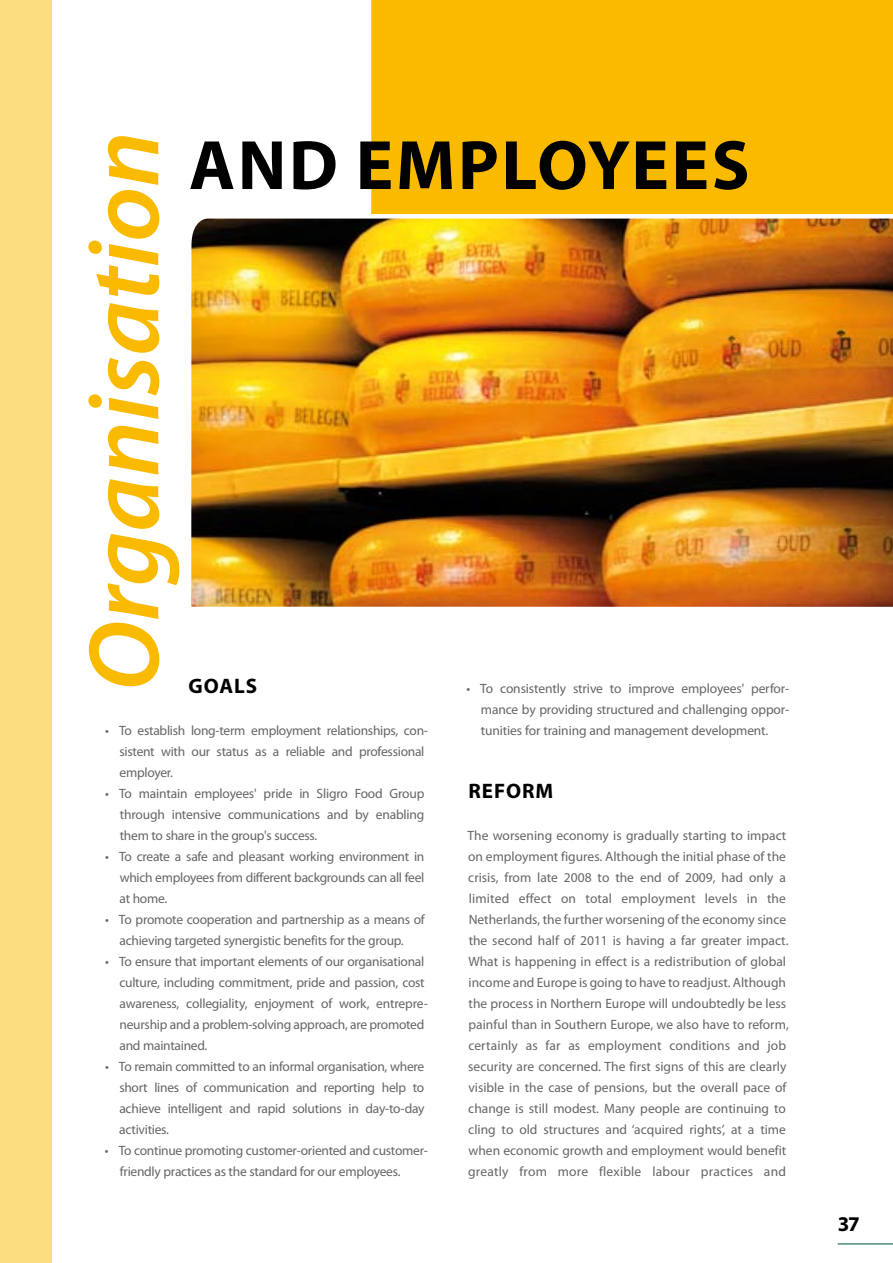
<style>
.page{position:relative;width:893px;height:1263px;background:#fff}
.page>*{position:absolute;margin:0;border:0;box-sizing:border-box;transform-origin:0 0}
.t1{font:italic 600 101.25px "Myriad Pro";color:#faba00}
.t2{font:700 70.5px "Myriad Pro";letter-spacing:.035em;color:#000}
.t3{font:700 21px "Myriad Pro";letter-spacing:.045em;color:#000}
.t4{font:13.5px/21px "Myriad Pro";letter-spacing:-.01em;color:#646567}
</style>
<div class="page">
<div style="left:371px;top:0;width:522px;height:212px;background:#faba00"></div>
<div style="left:0;top:0;width:51px;height:1263px;background:#fcdd80"></div>
<hr style="left:838px;top:1243px;width:55px;height:1px;background:#00513b">
<img style="left:191px;top:212px;width:702px;height:395px">
<h1 class="t1" style="left:60px;top:691px;width:561px;rotate:-90deg">Organisation</h1>
<h2 class="t2" style="left:189px;top:119px;width:562px">AND EMPLOYEES</h2>
<h3 class="t3" style="left:189px;top:672px;width:70px">GOALS</h3>
<p class="t4" style="left:119px;top:720px;width:310px;text-indent:-14px">• To establish long-term employment relationships, con&shy;sistent with our status as a reliable and professional employer.</p>
<p class="t4" style="left:120px;top:783px;width:306px;text-align:justify;text-indent:-15px">• To maintain employees' pride in Sligro Food Group through intensive communications and by enabling them to share in the group's success.</p>
<p class="t4" style="left:119px;top:846px;width:306px;text-align:justify;text-indent:-14px">• To create a safe and pleasant working environment in which employees from different backgrounds can all feel at home.</p>
<p class="t4" style="left:105px;top:909px;width:321px;text-align:center">• To promote cooperation and partnership as a means of achieving targeted synergistic benefits for the group.</p>
<p class="t4" style="left:119px;top:951px;width:310px;text-indent:-14px">• To ensure that important elements of our organisational culture, including commitment, pride and passion, cost awareness, collegiality, enjoyment of work, entrepre&shy;neurship and a problem-solving approach, are promoted and maintained.</p>
<p class="t4" style="left:119px;top:1056px;width:307px;text-align:justify;text-indent:-14px">• To remain committed to an informal organisation, where short lines of communication and reporting help to achieve intelligent and rapid solutions in day-to-day activities.</p>
<p class="t4" style="left:120px;top:1140px;width:310px;text-indent:-15px">• To continue promoting customer-oriented and customer&shy;friendly practices as the standard for our employees.</p>
<p class="t4" style="left:481px;top:678px;width:309px;text-align:justify;text-indent:-14px">• To consistently strive to improve employees' perfor&shy;mance by providing structured and challenging oppor&shy;tunities for training and management development.</p>
<h3 class="t3" style="left:469px;top:777px;width:84px">REFORM</h3>
<p class="t4" style="left:468px;top:825px;width:323px">The worsening economy is gradually starting to impact on employment figures. Although the initial phase of the crisis, from late 2008 to the end of 2009, had only a limited effect on total employment levels in the Netherlands, the further worsening of the economy since the second half of 2011 is having a far greater impact.<br>What is happening in effect is a redistribution of global income and Europe is going to have to readjust. Although the process in Northern Europe will undoubtedly be less painful than in Southern Europe, we also have to reform, certainly as far as employment conditions and job security are concerned. The first signs of this are clearly visible in the case of pensions, but the overall pace of change is still modest. Many people are continuing to cling to old structures and ‘acquired rights’, at a time when economic growth and employment would benefit greatly from more flexible labour practices and</p>
<h3 class="t3" style="left:838px;top:1210px;width:24px">37</h3>
</div>
